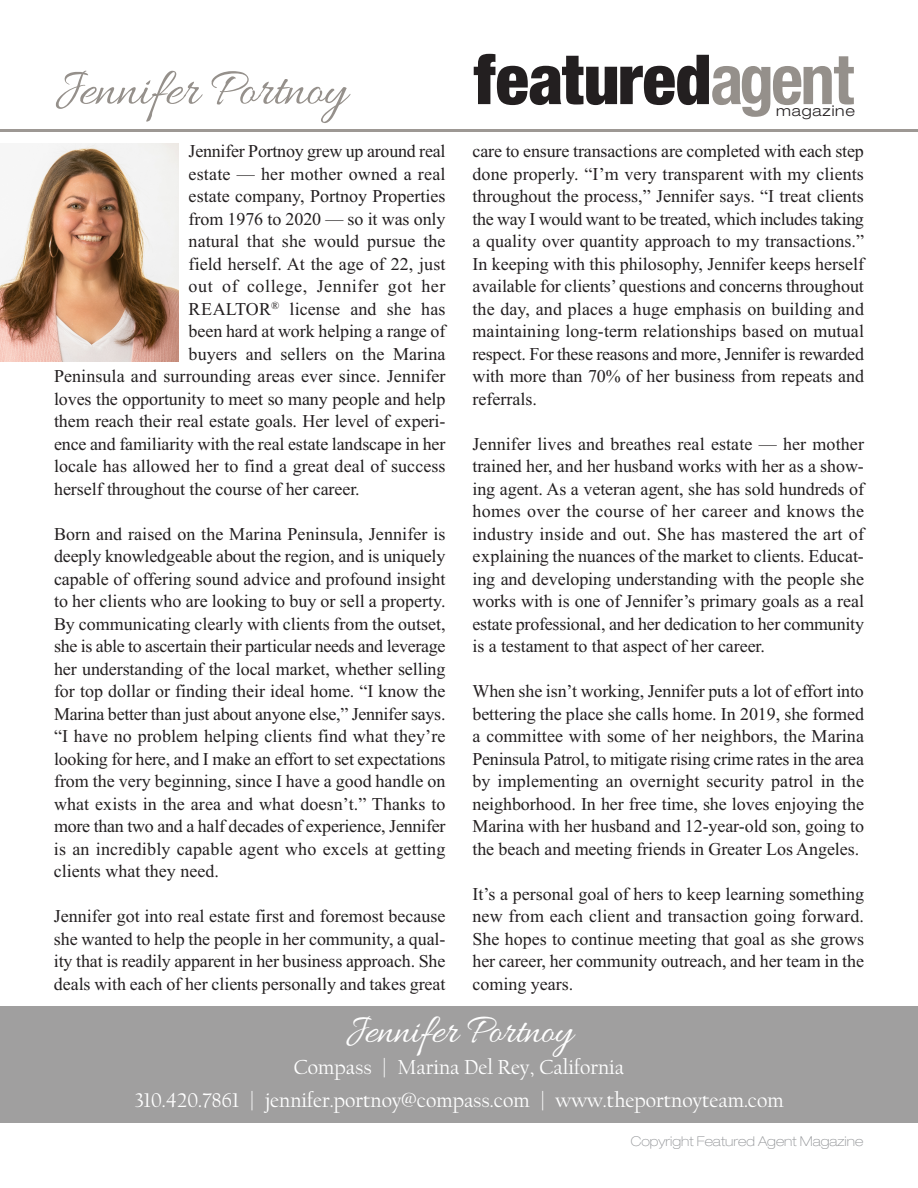
<style>
.page{position:relative;width:918px;height:1188px;background:#fff}
.page>*{position:absolute;margin:0;border:0;box-sizing:border-box;transform-origin:0 0}
.t1{font:900 condensed 69.15px "Helvetica Neue";color:#231f20}
.t2{font:54px "Allura";letter-spacing:-.01em;color:#95908b}
.t3{font:42px "Allura";letter-spacing:-.01em;color:#fff}
.t4{font:21px/33px "Californian";color:#fff;text-align:center}
.t5{font:18px/22.5px "Times New Roman";letter-spacing:-.005em;color:#231f20;text-align:justify}
.t6{font:18px "Times New Roman";letter-spacing:.03em;color:#231f20}
.t7{font:300 expanded 14.85px "Helvetica Neue";letter-spacing:.06em;color:#231f20}
.t8{font:100 expanded 13.5px "Helvetica Neue";color:#939598}
.s1{font-weight:700;color:#95908b}
</style>
<div class="page">
<hr style="left:0;top:129px;width:918px;height:2px;background:#9d9894">
<div style="left:0;top:1006px;width:918px;height:118px;background:#a09f9f"></div>
<img style="left:0;top:143px;width:178px;height:219px">
<h2 class="t2" style="left:54px;top:59px;width:294px">Jennifer Portnoy</h2>
<p class="t5" style="left:189px;top:140px;width:258px">Jennifer Portnoy grew up around real</p>
<p class="t5" style="left:189px;top:162px;width:258px">estate — her mother owned a real</p>
<p class="t5" style="left:189px;top:185px;width:258px">estate company, Portnoy Properties</p>
<p class="t5" style="left:189px;top:207px;width:258px">from 1976 to 2020 — so it was only</p>
<p class="t5" style="left:189px;top:230px;width:258px">natural that she would pursue the</p>
<p class="t5" style="left:189px;top:252px;width:258px">field herself. At the age of 22, just</p>
<p class="t6" style="left:189px;top:275px;width:258px">out of college, Jennifer got her</p>
<p class="t5" style="left:189px;top:297px;width:258px">REALTOR<sup>®</sup> license and she has</p>
<p class="t5" style="left:189px;top:320px;width:258px">been hard at work helping a range of</p>
<p class="t5" style="left:189px;top:342px;width:258px">buyers and sellers on the Marina</p>
<p class="t5" style="left:54px;top:365px;width:393px">Peninsula and surrounding areas ever since. Jennifer</p>
<p class="t5" style="left:54px;top:387px;width:393px">loves the opportunity to meet so many people and help</p>
<p class="t5" style="left:54px;top:410px;width:393px">them reach their real estate goals. Her level of experi-</p>
<p class="t5" style="left:54px;top:432px;width:393px">ence and familiarity with the real estate landscape in her</p>
<p class="t5" style="left:54px;top:455px;width:393px">locale has allowed her to find a great deal of success</p>
<p class="t5" style="left:54px;top:477px;width:307px">herself throughout the course of her career.</p>
<p class="t5" style="left:54px;top:522px;width:393px">Born and raised on the Marina Peninsula, Jennifer is deeply knowledgeable about the region, and is uniquely capable of offering sound advice and profound insight to her clients who are looking to buy or sell a property.<br>By communicating clearly with clients from the outset, she is able to ascertain their particular needs and leverage her understanding of the local market, whether selling for top dollar or finding their ideal home. “I know the Marina better than just about anyone else,” Jennifer says. “I have no problem helping clients find what they’re looking for here, and I make an effort to set expectations from the very beginning, since I have a good handle on what exists in the area and what doesn’t.” Thanks to more than two and a half decades of experience, Jennifer is an incredibly capable agent who excels at getting clients what they need.</p>
<p class="t5" style="left:54px;top:905px;width:393px">Jennifer got into real estate first and foremost because she wanted to help the people in her community, a qual&shy;ity that is readily apparent in her business approach. She deals with each of her clients personally and takes great</p>
<h1 class="t1" style="left:474px;top:55px;width:382px">featured<span class="s1">agent</span></h1>
<p class="t7" style="left:776px;top:106px;width:81px">magazine</p>
<p class="t5" style="left:472px;top:140px;width:393px">care to ensure transactions are completed with each step done properly. “I’m very transparent with my clients throughout the process,” Jennifer says. “I treat clients the way I would want to be treated, which includes taking a quality over quantity approach to my transactions.” In keeping with this philosophy, Jennifer keeps herself available for clients’ questions and concerns throughout the day, and places a huge emphasis on building and maintaining long-term relationships based on mutual respect. For these reasons and more, Jennifer is rewarded with more than 70% of her business from repeats and referrals.</p>
<p class="t5" style="left:473px;top:432px;width:393px">Jennifer lives and breathes real estate — her mother trained her, and her husband works with her as a show&shy;ing agent. As a veteran agent, she has sold hundreds of homes over the course of her career and knows the industry inside and out. She has mastered the art of explaining the nuances of the market to clients. Educat&shy;ing and developing understanding with the people she works with is one of Jennifer’s primary goals as a real estate professional, and her dedication to her community is a testament to that aspect of her career.</p>
<p class="t5" style="left:473px;top:680px;width:393px">When she isn’t working, Jennifer puts a lot of effort into bettering the place she calls home. In 2019, she formed a committee with some of her neighbors, the Marina Peninsula Patrol, to mitigate rising crime rates in the area by implementing an overnight security patrol in the neighborhood. In her free time, she loves enjoying the Marina with her husband and 12-year-old son, going to the beach and meeting friends in Greater Los Angeles.</p>
<p class="t5" style="left:473px;top:882px;width:393px">It’s a personal goal of hers to keep learning something new from each client and transaction going forward.<br>She hopes to continue meeting that goal as she grows her career, her community outreach, and her team in the coming years.</p>
<h3 class="t3" style="left:345px;top:1007px;width:229px">Jennifer Portnoy</h3>
<p class="t4" style="left:134px;top:1052px;width:651px">Compass | Marina Del Rey, California<br>310.420.7861 | jennifer.portnoy@compass.com | www.theportnoyteam.com</p>
<p class="t8" style="left:631px;top:1136px;width:234px">Copyright Featured Agent Magazine</p>
</div>
